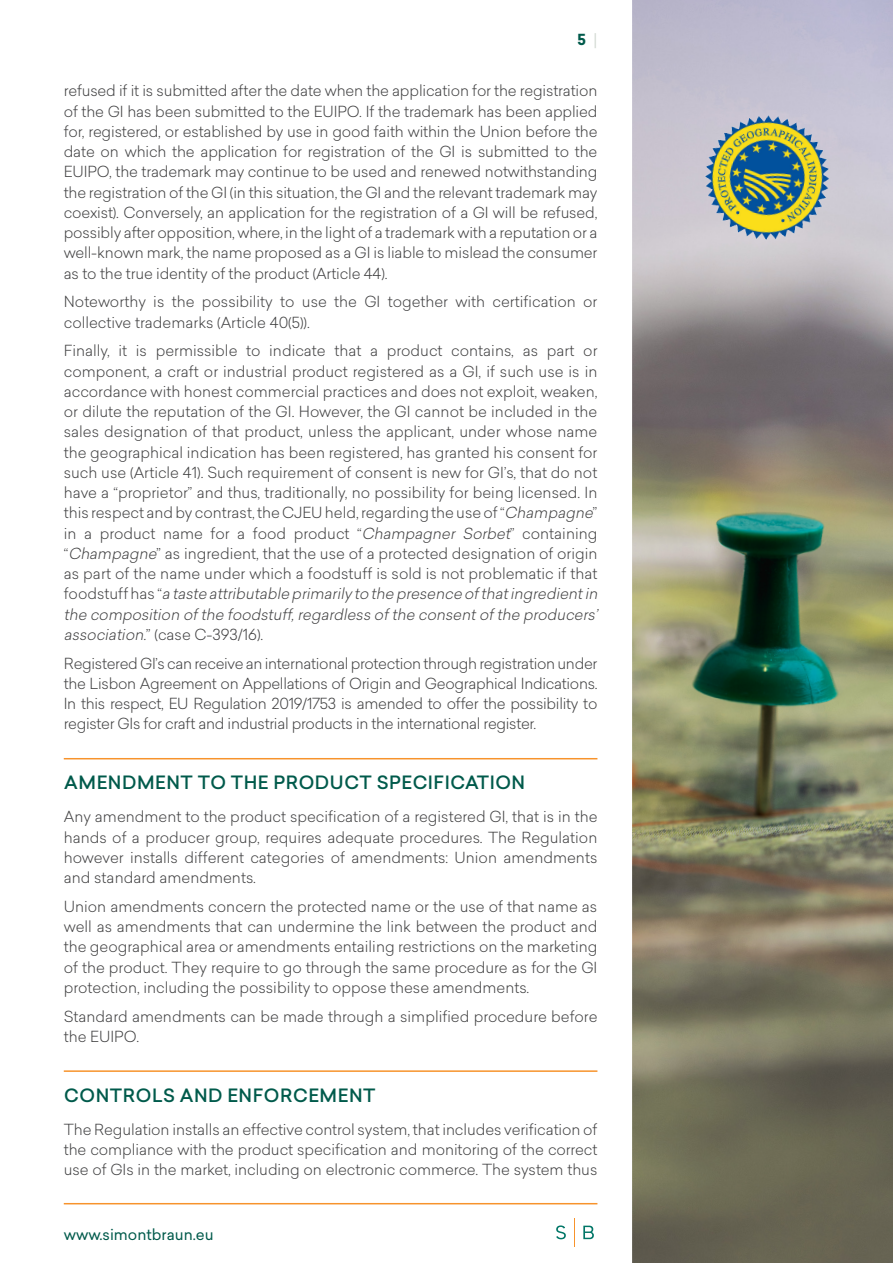
<style>
.page{position:relative;width:893px;height:1263px;background:#fff}
.page>*{position:absolute;margin:0;border:0;box-sizing:border-box;transform-origin:0 0}
.Titre_1_-_green_bold_underlined{font:500 18px "Sailec";letter-spacing:.03em;color:#005a4b}
.Intro{font:300 15px/20.2px "Sailec";color:#3e3e3f;text-align:justify}
.t1{font:15px "Sailec";color:#005a4b}
.t2{font:700 15px "Sailec";color:#005a4b}
.s1{font-family:"Klavika";font-weight:500;color:#d1d7d1}
.s2{font-style:italic}
</style>
<div class="page">
<hr style="left:64px;top:1203px;width:533px;height:1px;background:#f7932c">
<svg style="left:574px;top:1218px;width:1px;height:28px"></svg>
<svg style="left:556px;top:1225px;width:10px;height:14px"></svg>
<svg style="left:583px;top:1225px;width:11px;height:14px"></svg>
<img style="left:632px;top:0;width:261px;height:1263px">
<img style="left:632px;top:55px;width:261px;height:246px">
<hr style="left:64px;top:758px;width:533px;height:1px;background:#f7932c">
<hr style="left:64px;top:1070px;width:533px;height:2px;background:#f7932c">
<p class="t2" style="left:578px;top:28px;width:21px">5 <span class="s1">|</span></p>
<p class="Intro" style="left:64px;top:80px;width:535px">refused if it is submitted after the date when the application for the registration of the GI has been submitted to the EUIPO. If the trademark has been applied for, registered, or established by use in good faith within the Union before the date on which the application for registration of the GI is submitted to the EUIPO, the trademark may continue to be used and renewed notwithstanding the registration of the GI (in this situation, the GI and the relevant trademark may coexist). Conversely, an application for the registration of a GI will be refused, possibly after opposition, where, in the light of a trademark with a reputation or a well-known mark, the name proposed as a GI is liable to mislead the consumer as to the true identity of the product (Article 44).</p>
<p class="Intro" style="left:64px;top:291px;width:535px">Noteworthy is the possibility to use the GI together with certification or collective trademarks (Article 40(5)).</p>
<p class="Intro" style="left:64px;top:340px;width:539px;text-align:left">Finally, it is permissible to indicate that a product contains, as part or component, a craft or industrial product registered as a GI, if such use is in accordance with honest commercial practices and does not exploit, weaken, or dilute the reputation of the GI. However, the GI cannot be included in the sales designation of that product, unless the applicant, under whose name the geographical indication has been registered, has granted his consent for such use (Article 41). Such requirement of consent is new for GI’s, that do not have a “proprietor” and thus, traditionally, no possibility for being licensed. In this respect and by contrast, the CJEU held, regarding the use of “<span class="s2">Champagne</span>” in a product name for a food product “<span class="s2">Champagner Sorbet</span>” containing “<span class="s2">Champagne</span>” as ingredient, that the use of a protected designation of origin as part of the name under which a foodstuff is sold is not problematic if that f o o d s t u ff h a s “ <span class="s2">a taste attributable primarily to the presence ofthatingredientin the composition ofthe foodstuff,regardless ofthe consentofthe producers’ association.</span>” (case C-393/16).</p>
<p class="Intro" style="left:64px;top:652px;width:535px">Registered GI’s can receive an international protection through registration under the Lisbon Agreement on Appellations of Origin and Geographical Indications.<br>In this respect, EU Regulation 2019/1753 is amended to offer the possibility to register GIs for craft and industrial products in the international register.</p>
<p class="Titre_1_-_green_bold_underlined" style="left:64px;top:770px;width:462px">AMENDMENT TO THE PRODUCT SPECIFICATION</p>
<p class="Intro" style="left:64px;top:806px;width:535px">Any amendment to the product specification of a registered GI, that is in the hands of a producer group, requires adequate procedures. The Regulation however installs different categories of amendments: Union amendments and standard amendments.</p>
<p class="Intro" style="left:64px;top:896px;width:535px">Union amendments concern the protected name or the use of that name as well as amendments that can undermine the link between the product and the geographical area or amendments entailing restrictions on the marketing of the product. They require to go through the same procedure as for the GI protection, including the possibility to oppose these amendments.</p>
<p class="Intro" style="left:64px;top:1005px;width:535px">Standard amendments can be made through a simplified procedure before the EUIPO.</p>
<p class="Titre_1_-_green_bold_underlined" style="left:64px;top:1082px;width:313px">CONTROLS AND ENFORCEMENT</p>
<p class="Intro" style="left:64px;top:1118px;width:535px">The Regulation installs an effective control system, that includes verification of the compliance with the product specification and monitoring of the correct use of GIs in the market, including on electronic commerce. The system thus</p>
<p class="t1" style="left:64px;top:1223px;width:151px">www.simontbraun.eu</p>
</div>
